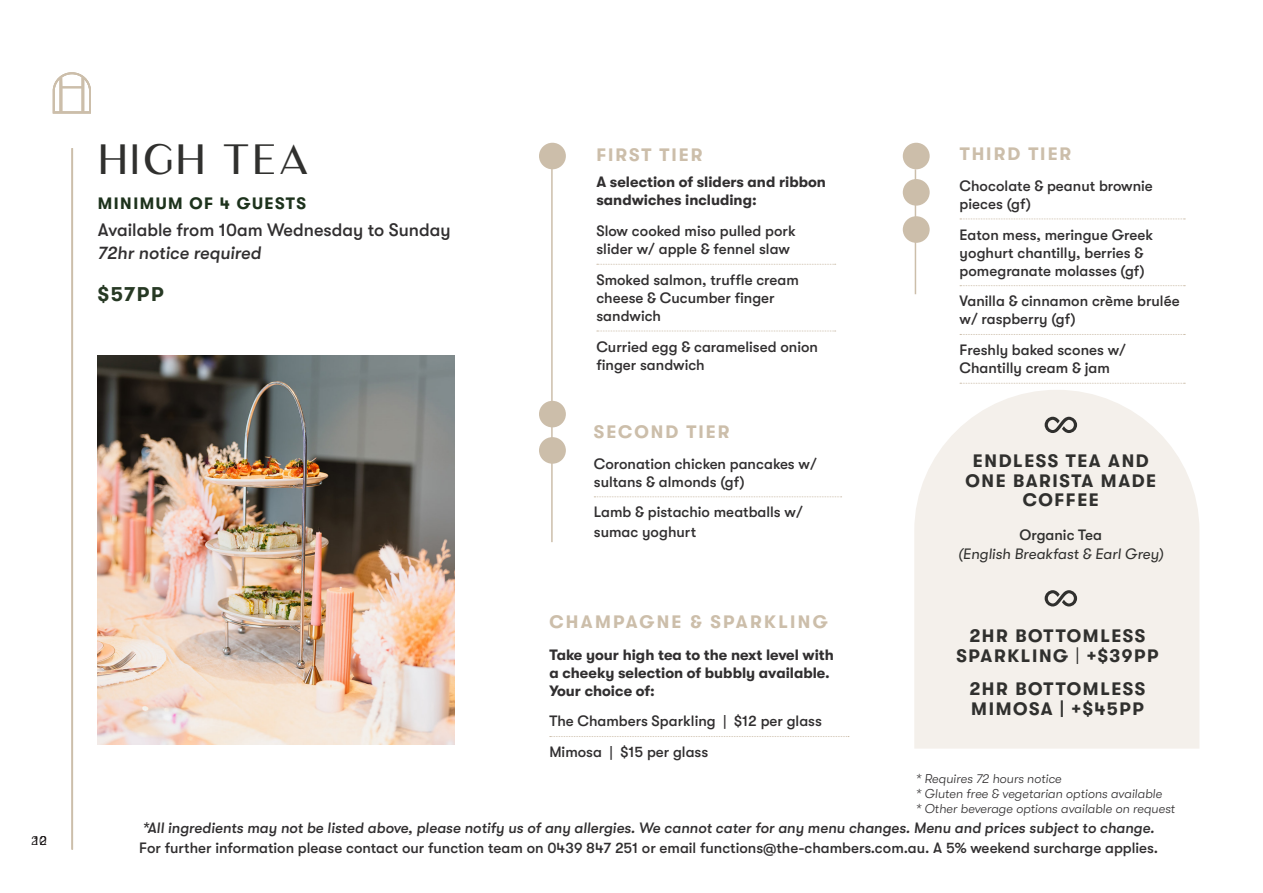
<style>
.page{position:relative;width:1263px;height:893px;background:#fff}
.page>*{position:absolute;margin:0;border:0;box-sizing:border-box;transform-origin:0 0}
.t1{font:40.5px "Luxia";letter-spacing:.1em;color:#30302e}
.t2{font:700 19.8px "GT Walsheim Pro";color:#273924}
.t3{font:700 18px/19.5px "GT Walsheim Pro";letter-spacing:.09em;color:#30302e;text-align:center}
.t4{font:500 18px/22.5px "GT Walsheim Pro";color:#312f30}
.t5{font:700 18px "GT Walsheim Pro";letter-spacing:.11em;color:#ccbeaa}
.t6{font:700 18px "GT Walsheim Pro";letter-spacing:.13em;color:#ccbeaa}
.t7{font:700 16.5px "GT Walsheim Pro";letter-spacing:.09em;color:#1d321c}
.t8{font:500 15px/18px "GT Walsheim Pro";color:#312f30}
.t9{font:700 15px/18px "GT Walsheim Pro";color:#312f30}
.t10{font:italic 15px/19.5px "GT Walsheim Pro";color:#30302e;text-align:center}
.t11{font:italic 300 12.75px/15px "GT Walsheim Pro";color:#312f30}
.t12{font:300 12.45px "GT Walsheim Pro";color:#231f20}
.s1{font-style:italic}
.s2{font-weight:500;font-style:normal}
.s3{font-weight:400}
</style>
<div class="page">
<svg style="left:53px;top:72px;width:38px;height:41px"></svg>
<hr style="left:72px;top:148px;width:1px;height:701px;background:#ccbeaa">
<svg style="left:914px;top:390px;width:285px;height:359px;background:#f4f1ec"></svg>
<svg style="left:597px;top:264px;width:239px;height:1px"></svg>
<svg style="left:597px;top:331px;width:239px;height:1px"></svg>
<svg style="left:550px;top:736px;width:299px;height:1px"></svg>
<div style="left:539px;top:143px;width:27px;height:26px;background:#ccbeaa;border-radius:50%"></div>
<hr style="left:551px;top:151px;width:2px;height:391px;background:#ccbeaa">
<svg style="left:594px;top:496px;width:248px;height:1px"></svg>
<div style="left:539px;top:401px;width:27px;height:26px;background:#ccbeaa;border-radius:50%"></div>
<div style="left:539px;top:437px;width:27px;height:27px;background:#ccbeaa;border-radius:50%"></div>
<hr style="left:915px;top:169px;width:1px;height:125px;background:#ccbeaa">
<div style="left:903px;top:143px;width:27px;height:26px;background:#ccbeaa;border-radius:50%"></div>
<div style="left:903px;top:179px;width:27px;height:27px;background:#ccbeaa;border-radius:50%"></div>
<div style="left:903px;top:216px;width:27px;height:27px;background:#ccbeaa;border-radius:50%"></div>
<svg style="left:960px;top:219px;width:225px;height:1px"></svg>
<svg style="left:960px;top:285px;width:225px;height:1px"></svg>
<svg style="left:960px;top:334px;width:225px;height:1px"></svg>
<svg style="left:960px;top:383px;width:225px;height:1px"></svg>
<svg style="left:1045px;top:417px;width:32px;height:16px"></svg>
<svg style="left:1045px;top:590px;width:32px;height:16px"></svg>
<img style="left:98px;top:355px;width:357px;height:390px">
<p class="t12" style="left:31px;top:834px;width:17px">2012</p>
<p class="t1" style="left:99px;top:134px;width:211px">HIGH TEA</p>
<p class="t7" style="left:98px;top:194px;width:210px">MINIMUM OF 4 GUESTS</p>
<p class="t4" style="left:98px;top:219px;width:354px">Available from 10am Wednesday to Sunday<br><span class="s1">72hr notice required</span></p>
<p class="t2" style="left:98px;top:283px;width:67px">$57PP</p>
<p class="t5" style="left:596px;top:145px;width:108px">FIRST TIER</p>
<p class="t9" style="left:596px;top:173px;width:231px">A selection of sliders and ribbon sandwiches including:</p>
<p class="t8" style="left:596px;top:222px;width:201px">Slow cooked miso pulled pork slider w/ apple &amp; fennel slaw</p>
<p class="t8" style="left:596px;top:271px;width:204px">Smoked salmon, truffle cream cheese &amp; Cucumber finger sandwich</p>
<p class="t8" style="left:596px;top:337px;width:223px">Curried egg &amp; caramelised onion finger sandwich</p>
<p class="t5" style="left:594px;top:422px;width:137px">SECOND TIER</p>
<p class="t8" style="left:594px;top:455px;width:224px">Coronation chicken pancakes w/ sultans &amp; almonds (gf)</p>
<p class="t8" style="left:594px;top:503px;width:210px;line-height:19.5px">Lamb &amp; pistachio meatballs w/ sumac yoghurt</p>
<p class="t6" style="left:549px;top:611px;width:280px">CHAMPAGNE &amp; SPARKLING</p>
<p class="t9" style="left:549px;top:645px;width:286px">Take your high tea to the next level with a cheeky selection of bubbly available.<br>Your choice of:</p>
<p class="t8" style="left:549px;top:706px;width:274px;line-height:30.8px">The Chambers Sparkling | $12 per glass<br>Mimosa | $15 per glass</p>
<p class="t5" style="left:960px;top:144px;width:113px">THIRD TIER</p>
<p class="t8" style="left:960px;top:177px;width:195px">Chocolate &amp; peanut brownie pieces (gf)</p>
<p class="t8" style="left:960px;top:225px;width:195px">Eaton mess, meringue Greek yoghurt chantilly, berries &amp; pomegranate molasses (gf)</p>
<p class="t8" style="left:960px;top:292px;width:221px">Vanilla &amp; cinnamon crème brulée w/ raspberry (gf)</p>
<p class="t8" style="left:960px;top:341px;width:168px">Freshly baked scones w/<br>Chantilly cream &amp; jam</p>
<p class="t3" style="left:965px;top:451px;width:192px">ENDLESS TEA AND<br>ONE BARISTA MADE<br>COFFEE</p>
<p class="t10" style="left:958px;top:525px;width:207px"><span class="s2">Organic Tea<br></span>(English Breakfast &amp; Earl Grey)</p>
<p class="t3" style="left:956px;top:626px;width:203px">2HR BOTTOMLESS<br>SPARKLING <span class="s3">|</span> +$39PP</p>
<p class="t3" style="left:969px;top:679px;width:177px;text-align:left">2HR BOTTOMLESS<br>MIMOSA | +$45PP</p>
<p class="t11" style="left:916px;top:771px;width:261px">* Requires 72 hours notice<br>* Gluten free &amp; vegetarian options available<br>* Other beverage options available on request</p>
<p class="t8" style="left:139px;top:818px;width:1020px;line-height:19.5px"><span class="s1">*All ingredients may not be listed above, please notify us of any allergies. We cannot cater for any menu changes. Menu and prices subject to change.<br></span>For further information please contact our function team on 0439 847 251 or email functions@the-chambers.com.au. A 5% weekend surcharge applies.</p>
</div>
